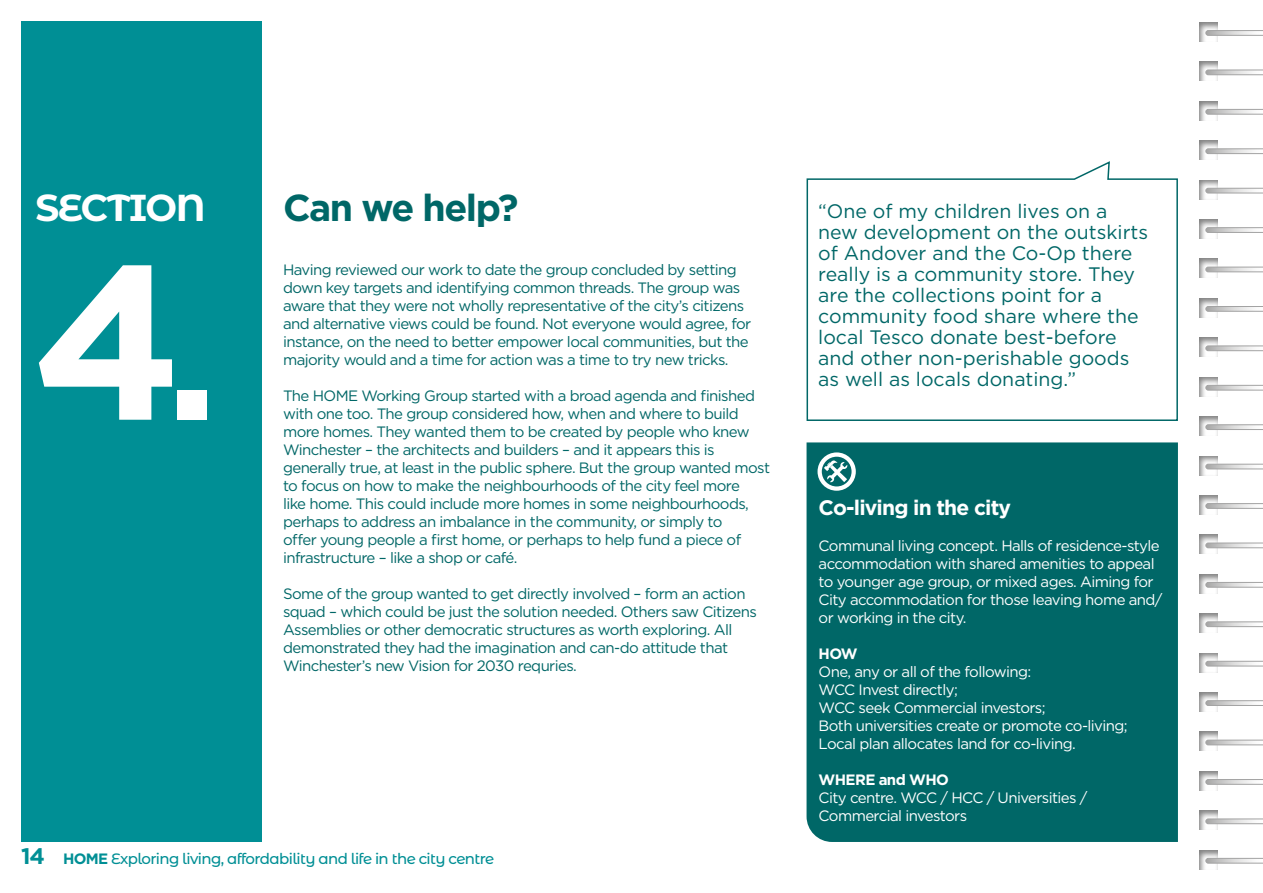
<style>
.page{position:relative;width:1263px;height:893px;background:#fff}
.page>*{position:absolute;margin:0;border:0;box-sizing:border-box;transform-origin:0 0}
.t1{font:700 219px "Gotham";color:#fff}
.t2{font:700 37.5px "Gotham";letter-spacing:-.04em;color:#006767}
.t3{font:700 37.5px "Montserrat Alternates";letter-spacing:-.04em;color:#fff}
.t4{font:700 21px "Gotham";letter-spacing:-.04em;color:#fff}
.t5{font:19.5px/21px "Gotham";color:#006767}
.t6{font:15px/18px "Gotham";letter-spacing:-.04em;color:#006767}
.t7{font:15px/18px "Gotham";letter-spacing:-.04em;color:#fff}
.t8{font:500 15px "Montserrat Alternates";letter-spacing:-.04em;color:#008f95}
.t9{font:700 15px "Gotham";letter-spacing:-.04em;color:#fff}
.s1{font-size:184.5px}
.s2{font-family:"Gotham";font-weight:700;font-size:22.5px}
.s3{font-family:"Gotham";font-weight:700}
</style>
<div class="page">
<div style="left:21px;top:21px;width:241px;height:821px;background:#008f95"></div>
<svg style="left:806px;top:161px;width:372px;height:260px"></svg>
<div style="left:806px;top:442px;width:372px;height:400px;background:#006767"></div>
<svg style="left:817px;top:452px;width:39px;height:39px"></svg>
<div style="left:1186px;top:10px;width:47px;height:33px;background:#000;opacity:.5"></div>
<div style="left:1186px;top:50px;width:47px;height:33px;background:#000;opacity:.5"></div>
<div style="left:1186px;top:89px;width:47px;height:33px;background:#000;opacity:.5"></div>
<div style="left:1186px;top:128px;width:47px;height:33px;background:#000;opacity:.5"></div>
<div style="left:1186px;top:168px;width:47px;height:33px;background:#000;opacity:.5"></div>
<div style="left:1186px;top:207px;width:47px;height:33px;background:#000;opacity:.5"></div>
<div style="left:1186px;top:247px;width:47px;height:33px;background:#000;opacity:.5"></div>
<div style="left:1186px;top:286px;width:47px;height:33px;background:#000;opacity:.5"></div>
<div style="left:1186px;top:326px;width:47px;height:33px;background:#000;opacity:.5"></div>
<div style="left:1186px;top:365px;width:47px;height:33px;background:#000;opacity:.5"></div>
<div style="left:1186px;top:404px;width:47px;height:33px;background:#000;opacity:.5"></div>
<div style="left:1186px;top:444px;width:47px;height:33px;background:#000;opacity:.5"></div>
<div style="left:1186px;top:483px;width:47px;height:33px;background:#000;opacity:.5"></div>
<div style="left:1186px;top:523px;width:47px;height:33px;background:#000;opacity:.5"></div>
<div style="left:1186px;top:562px;width:47px;height:33px;background:#000;opacity:.5"></div>
<div style="left:1186px;top:601px;width:47px;height:33px;background:#000;opacity:.5"></div>
<div style="left:1186px;top:641px;width:47px;height:33px;background:#000;opacity:.5"></div>
<div style="left:1186px;top:680px;width:47px;height:33px;background:#000;opacity:.5"></div>
<div style="left:1186px;top:720px;width:47px;height:33px;background:#000;opacity:.5"></div>
<div style="left:1186px;top:759px;width:47px;height:33px;background:#000;opacity:.5"></div>
<div style="left:1186px;top:799px;width:47px;height:33px;background:#000;opacity:.5"></div>
<div style="left:1186px;top:838px;width:47px;height:33px;background:#000;opacity:.5"></div>
<svg style="left:1205px;top:30px;width:58px;height:6px"></svg>
<svg style="left:1205px;top:70px;width:58px;height:5px"></svg>
<svg style="left:1205px;top:109px;width:58px;height:6px"></svg>
<svg style="left:1205px;top:148px;width:58px;height:6px"></svg>
<svg style="left:1205px;top:188px;width:58px;height:5px"></svg>
<svg style="left:1205px;top:227px;width:58px;height:6px"></svg>
<svg style="left:1205px;top:267px;width:58px;height:5px"></svg>
<svg style="left:1205px;top:306px;width:58px;height:6px"></svg>
<svg style="left:1205px;top:346px;width:58px;height:5px"></svg>
<svg style="left:1205px;top:385px;width:58px;height:5px"></svg>
<svg style="left:1205px;top:424px;width:58px;height:6px"></svg>
<svg style="left:1205px;top:464px;width:58px;height:5px"></svg>
<svg style="left:1205px;top:503px;width:58px;height:6px"></svg>
<svg style="left:1205px;top:543px;width:58px;height:5px"></svg>
<svg style="left:1205px;top:582px;width:58px;height:6px"></svg>
<svg style="left:1205px;top:621px;width:58px;height:6px"></svg>
<svg style="left:1205px;top:661px;width:58px;height:5px"></svg>
<svg style="left:1205px;top:700px;width:58px;height:6px"></svg>
<svg style="left:1205px;top:740px;width:58px;height:5px"></svg>
<svg style="left:1205px;top:779px;width:58px;height:6px"></svg>
<svg style="left:1205px;top:819px;width:58px;height:5px"></svg>
<svg style="left:1205px;top:858px;width:58px;height:5px"></svg>
<h2 class="t3" style="left:35px;top:180px;width:172px">SECTION</h2>
<h2 class="t2" style="left:283px;top:183px;width:237px">Can we help?</h2>
<p class="t6" style="left:283px;top:261px;width:470px">Having reviewed our work to date the group concluded by setting down key targets and identifying common threads. The group was aware that they were not wholly representative of the city’s citizens and alternative views could be found. Not everyone would agree, for instance, on the need to better empower local communities, but the majority would and a time for action was a time to try new tricks.</p>
<p class="t6" style="left:283px;top:387px;width:488px">The HOME Working Group started with a broad agenda and finished with one too. The group considered how, when and where to build more homes. They wanted them to be created by people who knew Winchester – the architects and builders – and it appears this is generally true, at least in the public sphere. But the group wanted most to focus on how to make the neighbourhoods of the city feel more<br>like home. This could include more homes in some neighbourhoods, perhaps to address an imbalance in the community, or simply to<br>offer young people a first home, or perhaps to help fund a piece of infrastructure – like a shop or café.</p>
<p class="t6" style="left:283px;top:585px;width:475px">Some of the group wanted to get directly involved – form an action squad – which could be just the solution needed. Others saw Citizens Assemblies or other democratic structures as worth exploring. All demonstrated they had the imagination and can-do attitude that Winchester’s new Vision for 2030 requries.</p>
<h1 class="t1" style="left:32px;top:197px;width:188px">4<span class="s1">.</span></h1>
<p class="t8" style="left:21px;top:848px;width:475px"><span class="s2">14</span> <span class="s3">HOME</span> Exploring living, affordability and life in the city centre</p>
<p class="t5" style="left:818px;top:200px;width:331px">“One of my children lives on a new development on the outskirts of Andover and the Co-Op there really is a community store. They are the collections point for a community food share where the local Tesco donate best-before and other non-perishable goods as well as locals donating.”</p>
<h3 class="t4" style="left:819px;top:493px;width:194px">Co-living in the city</h3>
<p class="t7" style="left:819px;top:536px;width:345px">Communal living concept. Halls of residence-style accommodation with shared amenities to appeal to younger age group, or mixed ages. Aiming for City accommodation for those leaving home and/ or working in the city.</p>
<p class="t9" style="left:819px;top:643px;width:41px">HOW</p>
<p class="t7" style="left:819px;top:662px;width:310px">One, any or all of the following:<br>WCC Invest directly;<br>WCC seek Commercial investors;<br>Both universities create or promote co-living; Local plan allocates land for co-living.</p>
<p class="t9" style="left:819px;top:769px;width:132px">WHERE and WHO</p>
<p class="t7" style="left:819px;top:788px;width:270px">City centre. WCC / HCC / Universities /<br>Commercial investors</p>
</div>
